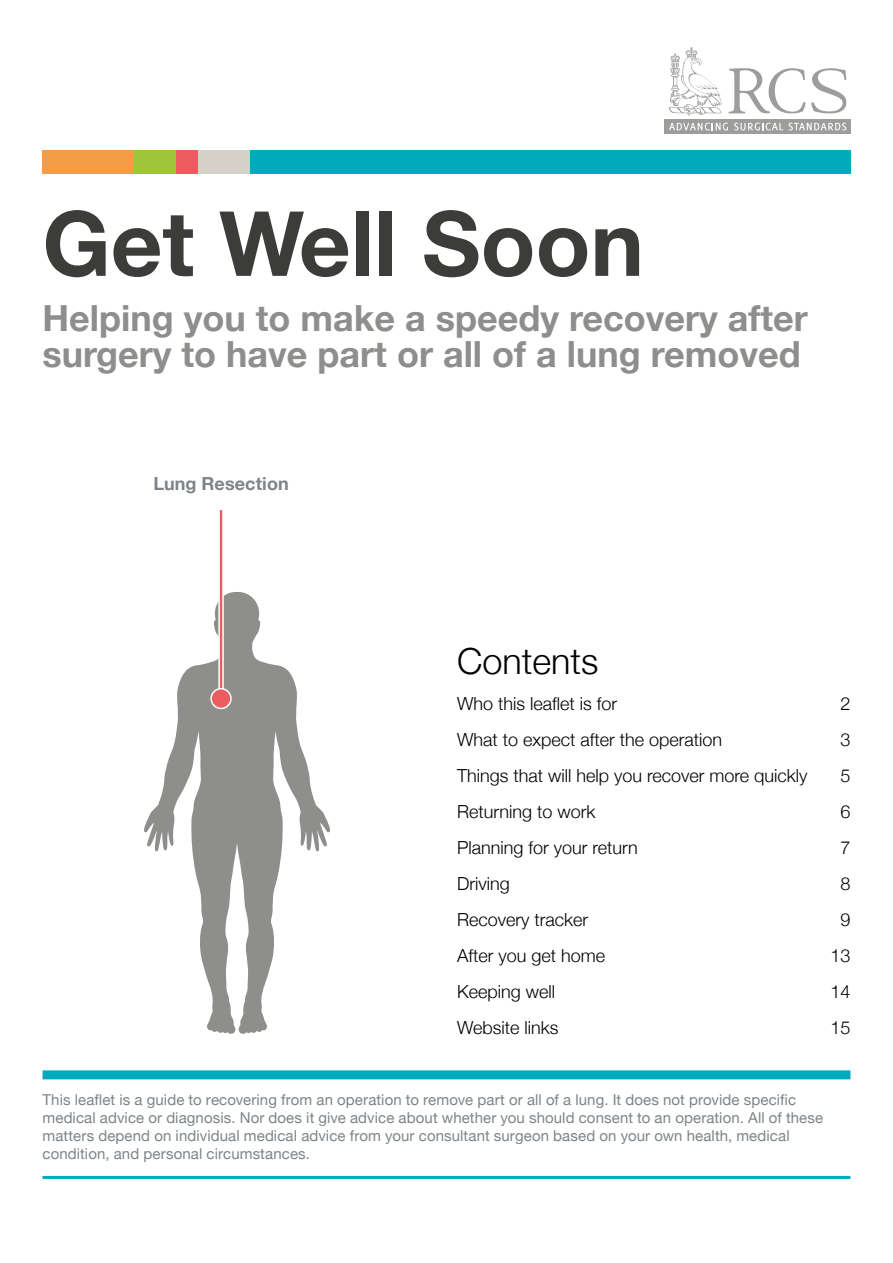
<style>
.page{position:relative;width:893px;height:1263px;background:#fff}
.page>*{position:absolute;margin:0;border:0;box-sizing:border-box;transform-origin:0 0}
.t1{font:700 90px "Helvetica Neue";color:#3c3c3b}
.t2{font:700 36px/36px "Helvetica Neue";color:#8e8e8d}
.t3{font:300 36px "Helvetica Neue";color:#000}
.t4{font:300 18px "Helvetica Neue";color:#000}
.t5{font:700 18px "Helvetica Neue";letter-spacing:.005em;color:#7d8488}
.t6{font:15px/18px "Helvetica Neue";letter-spacing:.005em;color:#7d8488}
</style>
<div class="page">
<div style="left:250px;top:151px;width:600px;height:23px;background:#00a9bc"></div>
<div style="left:43px;top:151px;width:91px;height:23px;background:#f59d44"></div>
<div style="left:134px;top:151px;width:42px;height:23px;background:#9fc63b"></div>
<div style="left:197px;top:151px;width:53px;height:23px;background:#d6d1c8"></div>
<div style="left:176px;top:151px;width:21px;height:23px;background:#eb5c5f"></div>
<div style="left:43px;top:1070px;width:807px;height:9px;background:#00a9bc"></div>
<hr style="left:43px;top:1176px;width:807px;height:3px;background:#00a9bc">
<div style="left:664px;top:119px;width:186px;height:15px;background:#9d9d9c"></div>
<svg style="left:669px;top:123px;width:59px;height:7px"></svg>
<svg style="left:734px;top:123px;width:112px;height:7px"></svg>
<svg style="left:669px;top:47px;width:52px;height:69px"></svg>
<svg style="left:728px;top:68px;width:118px;height:45px"></svg>
<svg style="left:144px;top:592px;width:186px;height:442px"></svg>
<svg style="left:218px;top:510px;width:6px;height:178px"></svg>
<div style="left:211px;top:689px;width:20px;height:19px;background:#eb5c5f;border-radius:50%"></div>
<div style="left:210px;top:688px;width:22px;height:21px;border:2px solid #fff;border-radius:50%"></div>
<h1 class="t1" style="left:43px;top:162px;width:603px">Get Well Soon</h1>
<h2 class="t2" style="left:43px;top:298px;width:767px">Helping you to make a speedy recovery after surgery to have part or all of a lung removed</h2>
<p class="t5" style="left:153px;top:467px;width:137px">Lung Resection</p>
<h2 class="t3" style="left:457px;top:632px;width:143px">Contents</h2>
<p class="t4" style="left:457px;top:689px;width:162px">Who this leaflet is for</p>
<p class="t4" style="left:840px;top:689px;width:12px">2</p>
<p class="t4" style="left:457px;top:725px;width:267px">What to expect after the operation</p>
<p class="t4" style="left:840px;top:725px;width:12px">3</p>
<p class="t4" style="left:457px;top:761px;width:352px">Things that will help you recover more quickly</p>
<p class="t4" style="left:840px;top:761px;width:12px">5</p>
<p class="t4" style="left:457px;top:797px;width:140px">Returning to work</p>
<p class="t4" style="left:840px;top:797px;width:12px">6</p>
<p class="t4" style="left:457px;top:833px;width:182px">Planning for your return</p>
<p class="t4" style="left:840px;top:833px;width:12px">7</p>
<p class="t4" style="left:457px;top:869px;width:54px">Driving</p>
<p class="t4" style="left:840px;top:869px;width:12px">8</p>
<p class="t4" style="left:457px;top:905px;width:133px">Recovery tracker</p>
<p class="t4" style="left:840px;top:905px;width:12px">9</p>
<p class="t4" style="left:457px;top:941px;width:150px">After you get home</p>
<p class="t4" style="left:830px;top:941px;width:22px">13</p>
<p class="t4" style="left:457px;top:977px;width:100px">Keeping well</p>
<p class="t4" style="left:830px;top:977px;width:22px">14</p>
<p class="t4" style="left:457px;top:1013px;width:103px">Website links</p>
<p class="t4" style="left:830px;top:1013px;width:22px">15</p>
<p class="t6" style="left:43px;top:1089px;width:782px">This leaflet is a guide to recovering from an operation to remove part or all of a lung. It does not provide specific medical advice or diagnosis. Nor does it give advice about whether you should consent to an operation. All of these matters depend on individual medical advice from your consultant surgeon based on your own health, medical condition, and personal circumstances.</p>
</div>
